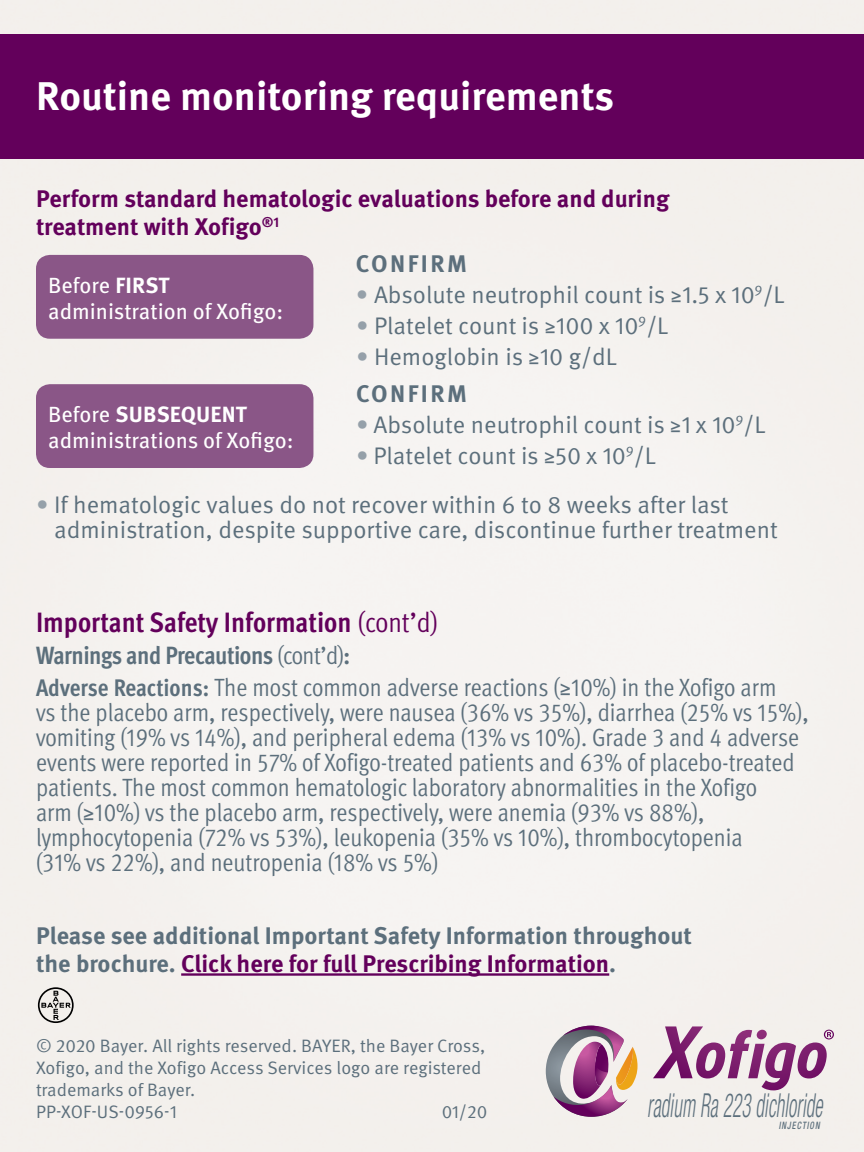
<style>
.page{position:relative;width:864px;height:1152px;background:#f4f2ef}
.page>*{position:absolute;margin:0;border:0;box-sizing:border-box;transform-origin:0 0}
.t1{font:700 40px "Meta Pro";color:#fff}
.t2{font:italic 300 condensed 33.2px "Helvetica Neue LT Std";letter-spacing:.01em;color:#5c6f7c;scale:.58 1}
.t3{font:700 condensed 28px "Meta Pro";color:#63005b}
.t4{font:25px/25px "Meta Pro Cond Norm";color:#5c6f7c}
.t5{font:700 condensed 25px "Meta Pro";letter-spacing:-.02em;color:#5c6f7c}
.t6{font:24px/25px "Meta Pro Norm";color:#5c6f7c}
.t7{font:700 24px/28px "Meta Pro";color:#5c6f7c}
.t8{font:700 24px/28px "Meta Pro";color:#63005b}
.t9{font:700 24px "Meta Pro";letter-spacing:.1em;color:#5c6f7c}
.t10{font:22px/26.4px "Meta Pro";color:#fff}
.t11{font:18px/22px "Meta Pro Norm";color:#5c6f7c}
.t12{font:italic 500 condensed 10.2px "Helvetica Neue LT Std";letter-spacing:.13em;color:#5c6f7c;scale:.79 1}
.s1{color:#95a0a9}
.s2{font-weight:700}
.s3{font-family:"Meta Pro Cond Norm";font-weight:400;font-stretch:normal}
.s4{font-family:"Meta Pro";font-weight:700;font-stretch:condensed;font-size:24px}
.s5{color:#63005b}
</style>
<div class="page">
<div style="left:0;top:34px;width:864px;height:124px;background:#63005b"></div>
<svg style="left:546px;top:1026px;width:92px;height:91px"></svg>
<svg style="left:653px;top:1026px;width:181px;height:64px"></svg>
<hr style="left:181px;top:973px;width:428px;height:3px;background:#63005b">
<svg style="left:38px;top:987px;width:36px;height:36px"></svg>
<div style="left:36px;top:255px;width:277px;height:84px;background:#8a5687;border-radius:14px"></div>
<div style="left:36px;top:384px;width:277px;height:84px;background:#8a5687;border-radius:14px"></div>
<h1 class="t1" style="left:36px;top:65px;width:580px">Routine monitoring requirements</h1>
<p class="t8" style="left:36px;top:184px;width:635px">Perform standard hematologic evaluations before and during treatment with Xofigo<sup>®1</sup></p>
<p class="t9" style="left:356px;top:245px;width:112px">CONFIRM</p>
<p class="t6" style="left:356px;top:281px;width:430px"><span class="s1">•</span> Absolute neutrophil count is ≥1.5 x 10<sup>9</sup>/L</p>
<p class="t6" style="left:356px;top:312px;width:314px"><span class="s1">•</span> Platelet count is ≥100 x 10<sup>9</sup>/L</p>
<p class="t6" style="left:356px;top:343px;width:262px"><span class="s1">•</span> Hemoglobin is ≥10 g/dL</p>
<p class="t9" style="left:356px;top:375px;width:112px">CONFIRM</p>
<p class="t6" style="left:356px;top:411px;width:411px"><span class="s1">•</span> Absolute neutrophil count is ≥1 x 10<sup>9</sup>/L</p>
<p class="t6" style="left:356px;top:442px;width:301px"><span class="s1">•</span> Platelet count is ≥50 x 10<sup>9</sup>/L</p>
<p class="t10" style="left:48px;top:270px;width:237px">Before <span class="s2">FIRST </span>administration of Xofigo:</p>
<p class="t10" style="left:48px;top:400px;width:247px">Before <span class="s2">SUBSEQUENT </span>administrations of Xofigo:</p>
<p class="t6" style="left:54px;top:491px;width:725px;text-indent:-18px"><span class="s1">•</span> If hematologic values do not recover within 6 to 8 weeks after last administration, despite supportive care, discontinue further treatment</p>
<p class="t3" style="left:36px;top:601px;width:403px">Important Safety Information <span class="s3">(cont’d)</span></p>
<p class="t5" style="left:36px;top:636px;width:316px">Warnings and Precautions <span class="s3">(cont’d)</span>:</p>
<p class="t4" style="left:36px;top:673px;width:774px"><span class="s4">Adverse Reactions:</span> The most common adverse reactions (≥10%) in the Xofigo arm<br>vs the placebo arm, respectively, were nausea (36% vs 35%), diarrhea (25% vs 15%), vomiting (19% vs 14%), and peripheral edema (13% vs 10%). Grade 3 and 4 adverse events were reported in 57% of Xofigo-treated patients and 63% of placebo-treated patients. The most common hematologic laboratory abnormalities in the Xofigo<br>arm (≥10%) vs the placebo arm, respectively, were anemia (93% vs 88%), lymphocytopenia (72% vs 53%), leukopenia (35% vs 10%), thrombocytopenia<br>(31% vs 22%), and neutropenia (18% vs 5%)</p>
<p class="t7" style="left:36px;top:920px;width:658px">Please see additional Important Safety Information throughout the brochure. <span class="s5">Click here for full Prescribing Information</span>.</p>
<p class="t11" style="left:36px;top:1033px;width:451px">© 2020 Bayer. All rights reserved. BAYER, the Bayer Cross, Xofigo, and the Xofigo Access Services logo are registered trademarks of Bayer.<br>PP-XOF-US-0956-1</p>
<p class="t11" style="left:442px;top:1099px;width:47px">01/20</p>
<h2 class="t2" style="left:647px;top:1087px;width:304px">radium Ra 223 dichloride</h2>
<p class="t12" style="left:779px;top:1120px;width:53px">INJECTION</p>
</div>
